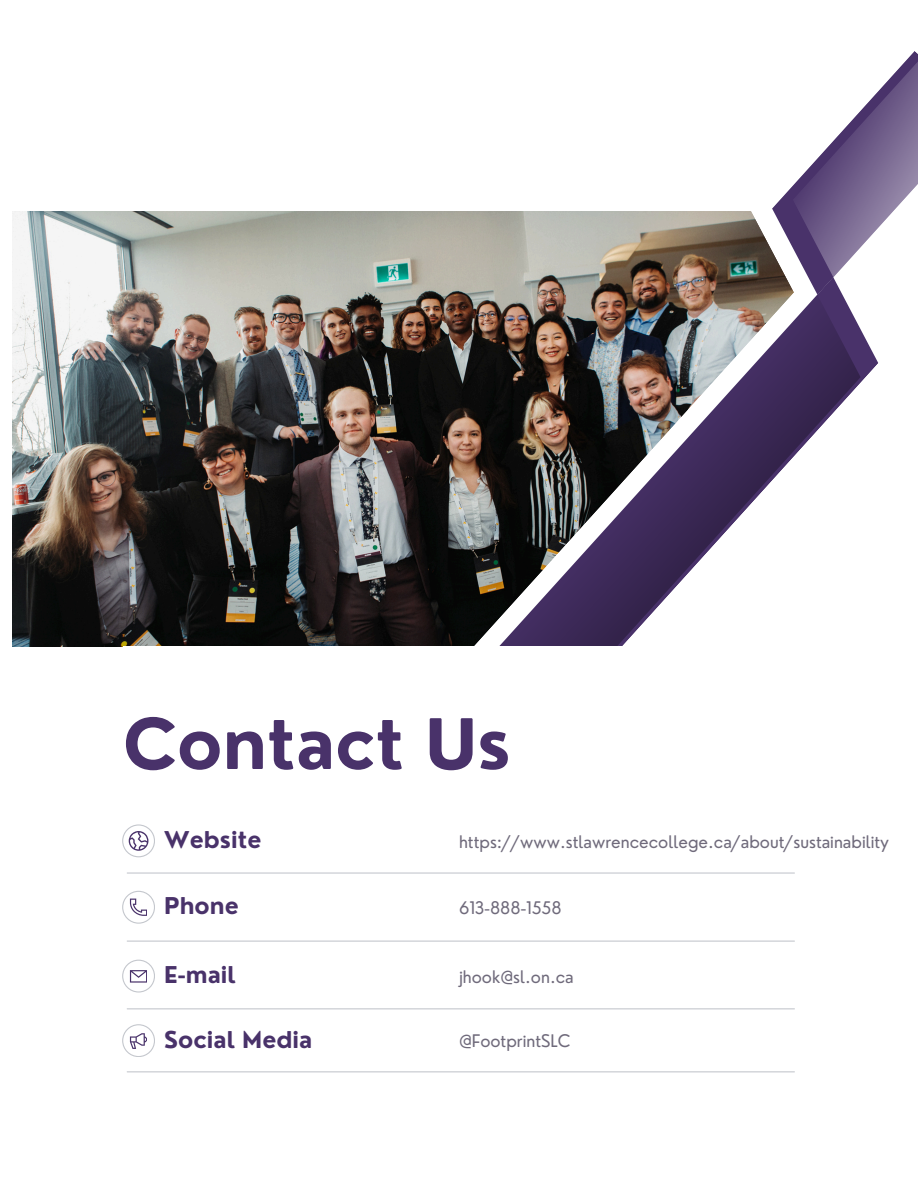
<style>
.page{position:relative;width:918px;height:1188px;background:#fff}
.page>*{position:absolute;margin:0;border:0;box-sizing:border-box;transform-origin:0 0}
.t1{font:700 67.8px "Nourd";color:#49326a}
.t2{font:700 22.5px "Nourd";color:#49326a}
.t3{font:16.95px "Nourd";color:#6f6a7b}
</style>
<div class="page">
<img style="left:13px;top:212px;width:442px;height:435px">
<svg style="left:455px;top:211px;width:340px;height:663px"></svg>
<svg style="left:730px;top:211px;width:20px;height:66px"></svg>
<svg style="left:750px;top:51px;width:168px;height:226px"></svg>
<img style="left:453px;top:277px;width:390px;height:482px">
<img style="left:453px;top:295px;width:426px;height:461px">
<div style="left:123px;top:647px;width:627px;height:132px;background:#fff"></div>
<svg style="left:122px;top:824px;width:33px;height:33px"></svg>
<svg style="left:122px;top:891px;width:33px;height:32px"></svg>
<svg style="left:122px;top:960px;width:33px;height:32px"></svg>
<svg style="left:122px;top:1024px;width:33px;height:33px"></svg>
<hr style="left:127px;top:872px;width:667px;height:2px;background:#6c7382">
<hr style="left:127px;top:941px;width:667px;height:1px;background:#6c7382">
<hr style="left:127px;top:1008px;width:667px;height:1px;background:#6c7382">
<hr style="left:127px;top:1071px;width:667px;height:1px;background:#6c7382">
<p class="t1" style="left:123px;top:701px;width:389px">Contact Us</p>
<p class="t2" style="left:164px;top:825px;width:99px">Website</p>
<h1 class="t2" style="left:164px;top:892px;width:76px">Phone</h1>
<p class="t3" style="left:459px;top:831px;width:432px">https://www.stlawrencecollege.ca/about/sustainability</p>
<h2 class="t3" style="left:459px;top:897px;width:104px">613-888-1558</h2>
<p class="t2" style="left:164px;top:960px;width:73px">E-mail</p>
<h2 class="t3" style="left:459px;top:966px;width:116px">jhook@sl.on.ca</h2>
<p class="t2" style="left:164px;top:1025px;width:149px">Social Media</p>
<p class="t3" style="left:459px;top:1030px;width:113px">@FootprintSLC</p>
</div>
